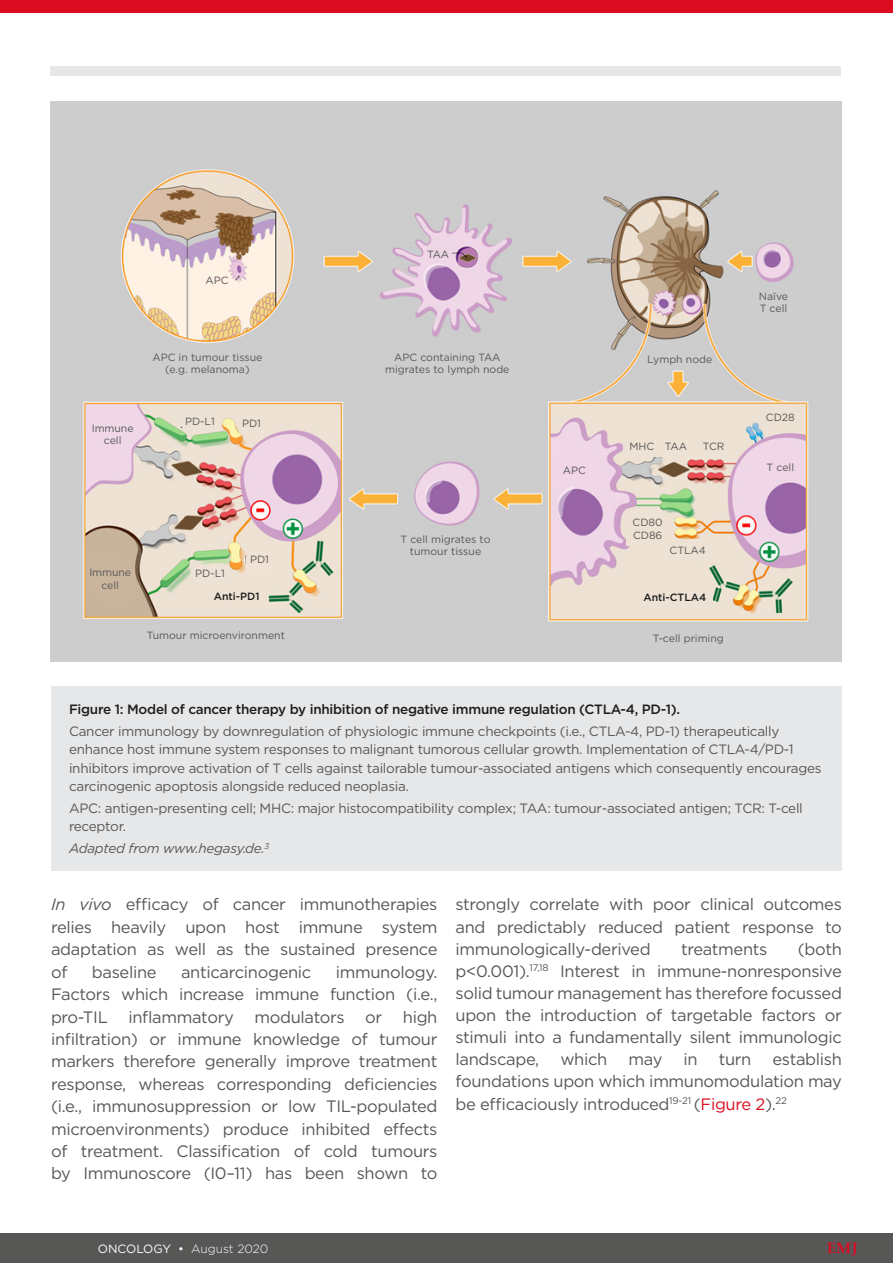
<style>
.page{position:relative;width:893px;height:1263px;background:#fff}
.page>*{position:absolute;margin:0;border:0;box-sizing:border-box;transform-origin:0 0}
.Body_Text{font:16.5px/22.4px "Gotham";letter-spacing:-.02em;color:#575756;text-align:justify}
.t1{font:700 15px "Palatino Linotype";color:#dc0c23}
.t2{font:13.5px/18px "Gotham";letter-spacing:-.02em;color:#575756}
.t3{font:500 13.5px "Gotham";letter-spacing:-.02em;color:#1d1d1d}
.t4{font:italic 13.5px "Gotham";letter-spacing:-.02em;color:#575756}
.t5{font:300 12px "Gotham";color:#fff}
.t6{font:10.5px/12.6px "Gotham";color:#575756;text-align:center}
.t7{font:500 10.5px "Gotham";color:#1d1d1d}
.s1{font-style:italic}
.s2{color:#dc0c23}
.s3{font-weight:400}
</style>
<div class="page">
<div style="left:0;top:0;width:893px;height:13px;background:#dc0c23"></div>
<div style="left:0;top:1233px;width:893px;height:30px;background:#575756"></div>
<img style="left:50px;top:102px;width:791px;height:559px">
<div style="left:553px;top:460px;width:43px;height:22px;background:#f1d6e7"></div>
<div style="left:623px;top:436px;width:38px;height:20px;background:#eee2d4"></div>
<div style="left:657px;top:436px;width:38px;height:20px;background:#eee2d4"></div>
<div style="left:695px;top:436px;width:37px;height:20px;background:#eee2d4"></div>
<div style="left:626px;top:513px;width:43px;height:32px;background:#eee2d4"></div>
<div style="left:663px;top:540px;width:50px;height:20px;background:#eee2d4"></div>
<div style="left:637px;top:588px;width:76px;height:20px;background:#eee2d4"></div>
<div style="left:641px;top:627px;width:95px;height:22px;background:#cdcdcd"></div>
<div style="left:759px;top:456px;width:43px;height:22px;background:#f1d6e7"></div>
<div style="left:759px;top:406px;width:43px;height:22px;background:#ede1d3"></div>
<div style="left:642px;top:350px;width:71px;height:20px;background:#cdcdcd"></div>
<div style="left:745px;top:286px;width:57px;height:33px;background:#cdcdcd"></div>
<div style="left:373px;top:347px;width:148px;height:33px;background:#cdcdcd"></div>
<div style="left:394px;top:529px;width:103px;height:33px;background:#cdcdcd"></div>
<div style="left:86px;top:416px;width:53px;height:44px;background:#efd7e7"></div>
<svg style="left:174px;top:410px;width:43px;height:22px"></svg>
<svg style="left:236px;top:409px;width:35px;height:28px"></svg>
<div style="left:90px;top:549px;width:47px;height:55px;background:#c9b59c"></div>
<div style="left:207px;top:586px;width:59px;height:21px;background:#eee2d4"></div>
<svg style="left:190px;top:563px;width:42px;height:19px"></svg>
<svg style="left:245px;top:548px;width:30px;height:28px"></svg>
<div style="left:136px;top:626px;width:160px;height:20px;background:#cdcdcd"></div>
<div style="left:127px;top:347px;width:161px;height:33px;background:#cdcdcd"></div>
<div style="left:66px;top:119px;width:180px;height:45px;background:#cdcdcd"></div>
<svg style="left:430px;top:239px;width:27px;height:18px"></svg>
<svg style="left:203px;top:269px;width:37px;height:21px"></svg>
<div style="left:275px;top:119px;width:348px;height:72px;background:#cdcdcd"></div>
<div style="left:765px;top:110px;width:72px;height:73px;background:#cdcdcd"></div>
<div style="left:50px;top:67px;width:791px;height:9px;background:#e6e7e9"></div>
<div style="left:51px;top:687px;width:791px;height:184px;background:#e6e7e9"></div>
<p class="t6" style="left:206px;top:274px;width:25px">APC</p>
<p class="t6" style="left:92px;top:421px;width:43px">Immune cell</p>
<p class="t6" style="left:152px;top:350px;width:111px">APC in tumour tissue (e.g. melanoma)</p>
<p class="t6" style="left:185px;top:415px;width:31px">PD-L1</p>
<p class="t6" style="left:242px;top:416px;width:20px">PD1</p>
<p class="t6" style="left:89px;top:566px;width:43px">Immune cell</p>
<p class="t6" style="left:195px;top:567px;width:31px">PD-L1</p>
<p class="t6" style="left:250px;top:553px;width:20px">PD1</p>
<p class="t7" style="left:214px;top:590px;width:47px">Anti-PD1</p>
<p class="t6" style="left:147px;top:629px;width:140px">Tumour microenvironment</p>
<p class="t6" style="left:427px;top:248px;width:24px">TAA</p>
<p class="t6" style="left:385px;top:350px;width:126px">APC containing TAA migrates to lymph node</p>
<p class="t6" style="left:401px;top:532px;width:91px">T cell migrates to tumour tissue</p>
<p class="t6" style="left:563px;top:464px;width:25px">APC</p>
<p class="t6" style="left:647px;top:353px;width:67px">Lymph node</p>
<p class="t6" style="left:629px;top:440px;width:26px">MHC</p>
<p class="t6" style="left:665px;top:440px;width:24px">TAA</p>
<p class="t6" style="left:703px;top:440px;width:23px">TCR</p>
<p class="t6" style="left:633px;top:516px;width:32px">CD80</p>
<p class="t6" style="left:633px;top:529px;width:31px">CD86</p>
<p class="t6" style="left:670px;top:543px;width:38px">CTLA4</p>
<p class="t7" style="left:643px;top:591px;width:64px">Anti-CTLA4</p>
<p class="t6" style="left:653px;top:631px;width:72px">T-cell priming</p>
<p class="t6" style="left:759px;top:289px;width:31px;text-align:left">Naïve<br>T cell</p>
<p class="t6" style="left:766px;top:411px;width:30px">CD28</p>
<p class="t6" style="left:767px;top:461px;width:29px">T cell</p>
<p class="t3" style="left:69px;top:701px;width:613px">Figure 1: Model of cancer therapy by inhibition of negative immune regulation (CTLA-4, PD-1).</p>
<p class="t2" style="left:69px;top:722px;width:754px">Cancer immunology by downregulation of physiologic immune checkpoints (i.e., CTLA-4, PD-1) therapeutically enhance host immune system responses to malignant tumorous cellular growth. Implementation of CTLA-4/PD-1 inhibitors improve activation of T cells against tailorable tumour-associated antigens which consequently encourages carcinogenic apoptosis alongside reduced neoplasia.</p>
<p class="t2" style="left:69px;top:799px;width:735px">APC: antigen-presenting cell; MHC: major histocompatibility complex; TAA: tumour-associated antigen; TCR: T-cell receptor.</p>
<p class="t4" style="left:69px;top:839px;width:202px">Adapted from www.hegasy.de.<sup>3</sup></p>
<p class="Body_Text" style="left:51px;top:893px;width:388px"><span class="s1">In vivo</span> efficacy of cancer immunotherapies relies heavily upon host immune system adaptation as well as the sustained presence of</p>
<p class="Body_Text" style="left:51px;top:960px;width:388px;text-indent:285px">immunology.<br>Factors which increase immune function (i.e., pro-TIL inflammatory modulators or high infiltration) or immune knowledge of tumour markers therefore generally improve treatment response, whereas corresponding deficiencies (i.e., immunosuppression or low TIL-populated microenvironments) produce inhibited effects of treatment. Classification of cold tumours by Immunoscore (I0–11) has been shown to</p>
<p class="Body_Text" style="left:92px;top:960px;width:66px">baseline</p>
<p class="Body_Text" style="left:181px;top:960px;width:132px">anticarcinogenic</p>
<p class="Body_Text" style="left:455px;top:893px;width:388px">strongly correlate with poor clinical outcomes and predictably reduced patient response to immunologically-derived</p>
<p class="Body_Text" style="left:455px;top:937px;width:388px;text-indent:342px">(both p&lt;0.001).<sup>17,18</sup> Interest in immune-nonresponsive solid tumour management has therefore focussed upon the introduction of targetable factors or stimuli into a fundamentally silent immunologic landscape,</p>
<p class="Body_Text" style="left:681px;top:937px;width:88px">treatments</p>
<p class="Body_Text" style="left:455px;top:1048px;width:388px;text-indent:317px">establish foundations upon which immunomodulation may be efficaciously introduced<sup>19-21</sup> (<span class="s2">Figure 2</span>).<sup>22</sup></p>
<p class="Body_Text" style="left:560px;top:1048px;width:48px">which</p>
<p class="Body_Text" style="left:628px;top:1048px;width:35px">may</p>
<p class="Body_Text" style="left:683px;top:1048px;width:16px">in</p>
<p class="Body_Text" style="left:719px;top:1048px;width:34px">turn</p>
<p class="t5" style="left:98px;top:1241px;width:172px"><span class="s3">ONCOLOGY •</span> August 2020</p>
<p class="t1" style="left:827px;top:1238px;width:32px">EMJ</p>
</div>
